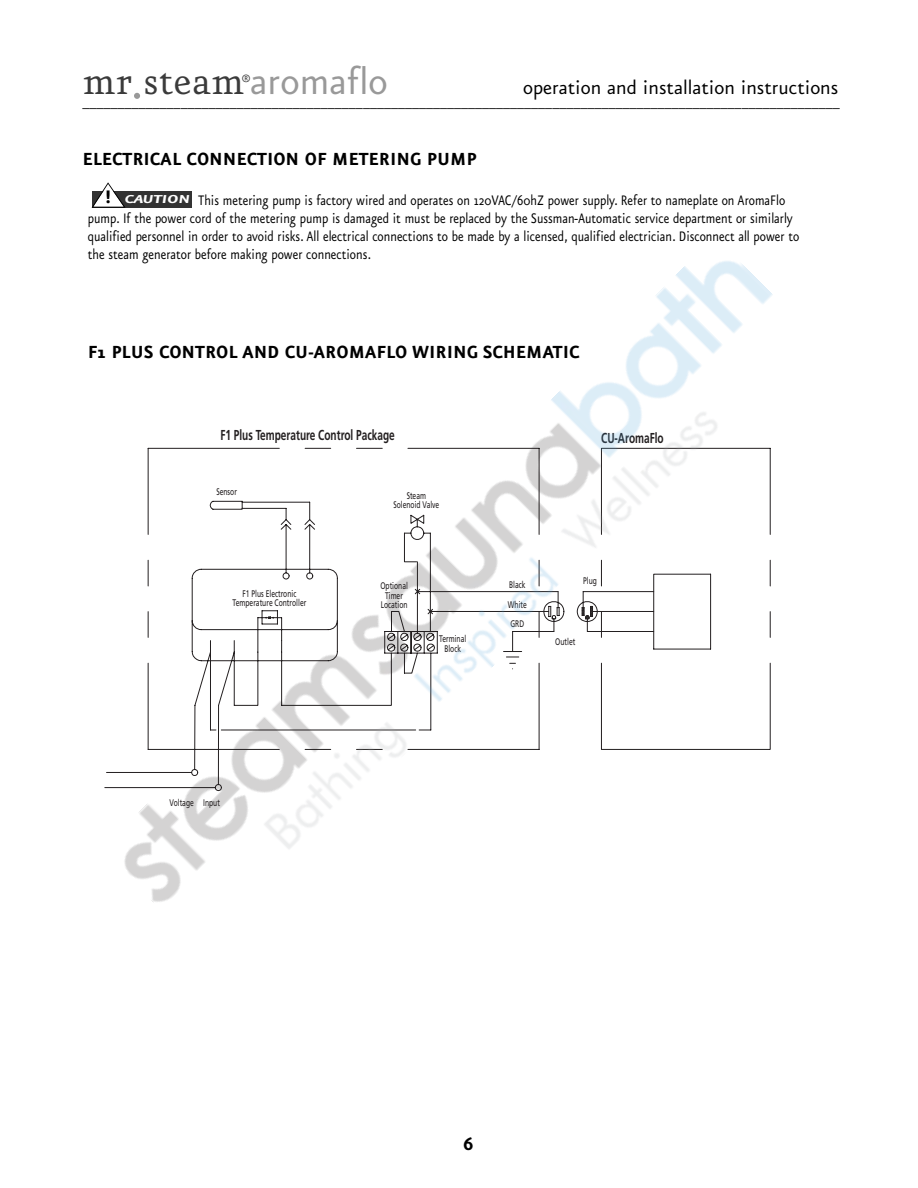
<style>
.page{position:relative;width:918px;height:1188px;background:#fff}
.page>*{position:absolute;margin:0;border:0;box-sizing:border-box;transform-origin:0 0}
.t1{font:43.5px "Eureka Sans";color:#999}
.t2{font:22.5px "Eureka Sans";color:#000}
.t3{font:700 21px "Eureka Sans";color:#000}
.t4{font:300 18.75px "Eureka Sans";color:#333}
.t5{font:16.5px/18px "Eureka Sans";color:#000;scale:.85 1}
.t6{font:700 14.4px "Frutiger";color:#231f20;scale:.7 1}
.t7{font:italic 700 13.8px "Eureka Sans";color:#fff;scale:1.5 1}
.t8{font:9.6px/9.6px "Frutiger";color:#231f20;text-align:center;scale:.7 1}
.s1{font-family:"Eureka";color:#3b3b3b}
.s2{font-family:"Eureka";font-size:52.5px}
.s3{font-style:normal;font-size:21.75px;color:#000}
</style>
<div class="page">
<div style="left:93px;top:191px;width:99px;height:16px;background:#333"></div>
<svg style="left:92px;top:182px;width:34px;height:26px"></svg>
<img style="left:104px;top:261px;width:669px;height:641px">
<h1 class="t1" style="left:82px;top:63px;width:307px"><span class="s1">mr</span><span class="s2">.</span><span class="s1">steam</span>aromaflo</h1>
<p class="t4" style="left:242px;top:70px;width:10px">®</p>
<h2 class="t2" style="left:523px;top:78px;width:317px">operation and installation instructions</h2>
<p class="t5" style="left:82px;top:95px;width:892px">____________________________________________________________________________________________________________</p>
<p class="t3" style="left:82px;top:150px;width:396px">ELECTRICAL CONNECTION OF METERING PUMP</p>
<p class="t5" style="left:88px;top:192px;width:839px;text-indent:110px">This metering pump is factory wired and operates on 120VAC/60hZ power supply. Refer to nameplate on AromaFlo pump. If the power cord of the metering pump is damaged it must be replaced by the Sussman-Automatic service department or similarly qualified personnel in order to avoid risks. All electrical connections to be made by a licensed, qualified electrician. Disconnect all power to the steam generator before making power connections.</p>
<p class="t7" style="left:105px;top:193px;width:58px"><span class="s3">!</span> CAUTION</p>
<p class="t3" style="left:88px;top:343px;width:493px">F1 PLUS CONTROL AND CU-AROMAFLO WIRING SCHEMATIC</p>
<p class="t6" style="left:220px;top:429px;width:251px">F1 Plus Temperature Control Package</p>
<p class="t6" style="left:601px;top:432px;width:91px">CU-AromaFlo</p>
<p class="t8" style="left:216px;top:488px;width:31px">Sensor</p>
<p class="t8" style="left:233px;top:589px;width:107px">F1 Plus Electronic<br>Temperature Controller</p>
<p class="t8" style="left:170px;top:798px;width:74px">Voltage Input</p>
<p class="t8" style="left:393px;top:491px;width:67px">Steam<br>Solenoid Valve</p>
<p class="t8" style="left:380px;top:582px;width:41px">Optional<br>Timer<br>Location</p>
<p class="t8" style="left:439px;top:635px;width:40px">Terminal<br>Block</p>
<p class="t8" style="left:508px;top:576px;width:29px;line-height:19.2px;text-align:left">Black<br>White<br>GRD</p>
<p class="t8" style="left:583px;top:577px;width:21px">Plug</p>
<p class="t8" style="left:555px;top:638px;width:30px">Outlet</p>
<p class="t3" style="left:463px;top:1135px;width:12px">6</p>
</div>
